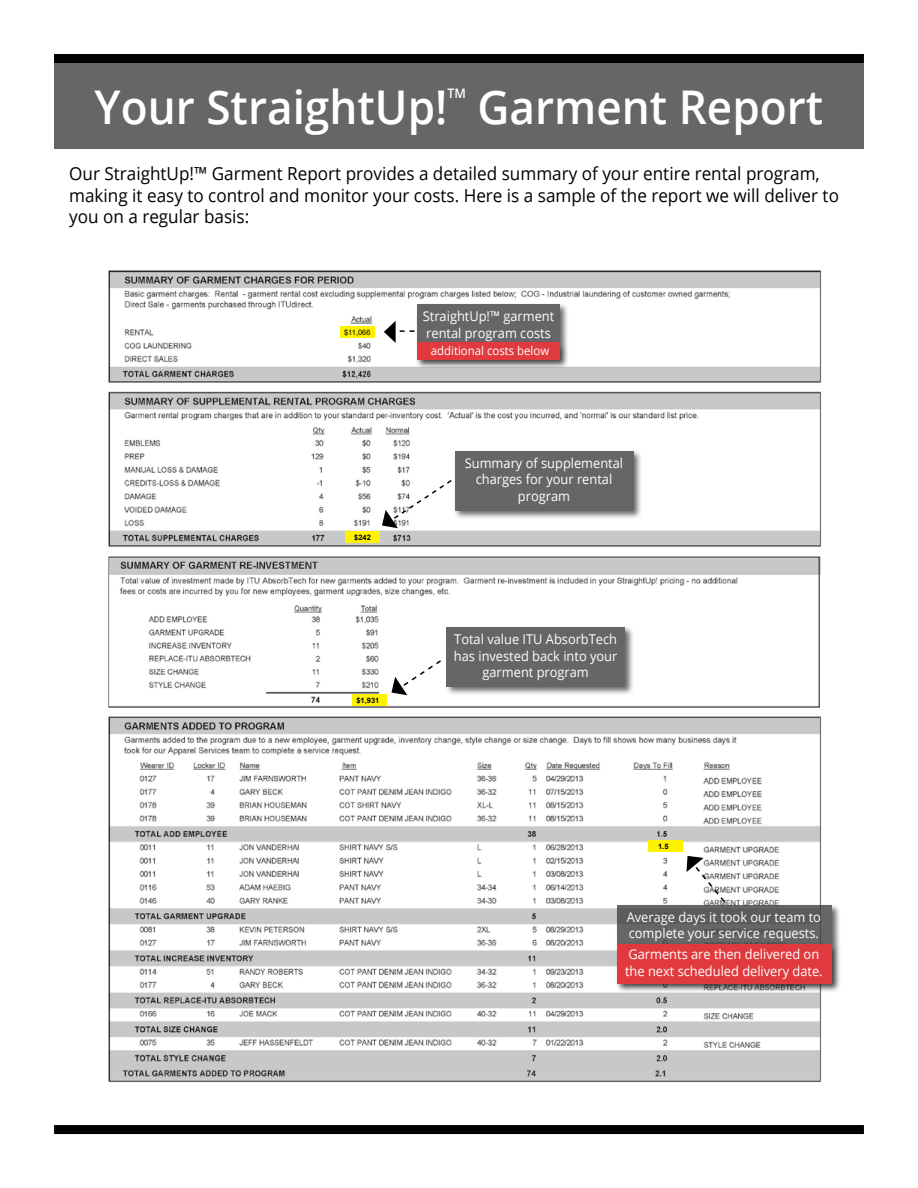
<style>
.page{position:relative;width:918px;height:1188px;background:#fff}
.page>*{position:absolute;margin:0;border:0;box-sizing:border-box;transform-origin:0 0}
.t1{font:600 46.5px "Open Sans";color:#fff;scale:.95 1}
.t2{font:18px/21.6px "Open Sans";color:#000;scale:.95 1}
.t3{font:13.5px/16.5px "Open Sans";color:#fff;scale:.95 1}
.t4{font:600 13.05px "Open Sans";color:#fff;scale:.95 1}
.t5{font:12px "Open Sans";color:#fff;scale:.95 1}
.t6{font:700 7.5px "Arial";color:#000}
.t7{font:7.5px "Arial";color:#000}
</style>
<div class="page">
<img style="left:108px;top:270px;width:714px;height:438px">
<img style="left:108px;top:716px;width:714px;height:367px">
<div style="left:340px;top:326px;width:34px;height:12px;background:#fff200"></div>
<div style="left:345px;top:532px;width:35px;height:11px;background:#fff200"></div>
<div style="left:352px;top:694px;width:35px;height:11px;background:#fff200"></div>
<div style="left:648px;top:841px;width:35px;height:11px;background:#fff200"></div>
<div style="left:54px;top:54px;width:810px;height:9px;background:#000"></div>
<div style="left:54px;top:1125px;width:810px;height:9px;background:#000"></div>
<div style="left:54px;top:63px;width:810px;height:86px;background:#676667"></div>
<div style="left:416px;top:303px;width:154px;height:49px;background:#000;opacity:.75"></div>
<div style="left:417px;top:304px;width:143px;height:39px;background:#676667"></div>
<div style="left:416px;top:341px;width:154px;height:28px;background:#000;opacity:.75"></div>
<div style="left:417px;top:342px;width:143px;height:17px;background:#e03a3e"></div>
<div style="left:454px;top:450px;width:189px;height:70px;background:#000;opacity:.75"></div>
<div style="left:455px;top:451px;width:178px;height:60px;background:#676667"></div>
<svg style="left:384px;top:321px;width:31px;height:22px"></svg>
<svg style="left:382px;top:478px;width:71px;height:50px"></svg>
<div style="left:445px;top:626px;width:189px;height:70px;background:#000;opacity:.75"></div>
<div style="left:447px;top:627px;width:178px;height:60px;background:#676667"></div>
<svg style="left:391px;top:659px;width:52px;height:36px"></svg>
<div style="left:615px;top:904px;width:226px;height:50px;background:#000;opacity:.75"></div>
<div style="left:617px;top:905px;width:214px;height:39px;background:#636364"></div>
<div style="left:615px;top:943px;width:226px;height:50px;background:#000;opacity:.75"></div>
<div style="left:617px;top:944px;width:214px;height:39px;background:#e03a3e"></div>
<svg style="left:686px;top:856px;width:40px;height:48px"></svg>
<h1 class="t1" style="left:95px;top:75px;width:373px">Your StraightUp!</h1>
<p class="t4" style="left:447px;top:85px;width:21px">TM</p>
<h1 class="t1" style="left:477px;top:75px;width:366px">Garment Report</h1>
<h2 class="t2" style="left:69px;top:162px;width:812px">Our StraightUp!™ Garment Report provides a detailed summary of your entire rental program, making it easy to control and monitor your costs. Here is a sample of the report we will deliver to you on a regular basis:</h2>
<p class="t7" style="left:344px;top:327px;width:28px">$11,066</p>
<p class="t6" style="left:354px;top:532px;width:18px">$242</p>
<p class="t6" style="left:356px;top:695px;width:24px">$1,931</p>
<p class="t3" style="left:423px;top:308px;width:140px">StraightUp!™ garment rental program costs</p>
<p class="t5" style="left:431px;top:343px;width:126px">additional costs below</p>
<p class="t3" style="left:465px;top:455px;width:168px;text-align:center">Summary of supplemental charges for your rental program</p>
<p class="t3" style="left:454px;top:631px;width:174px;text-align:center">Total value ITU AbsorbTech has invested back into your garment program</p>
<p class="t6" style="left:658px;top:841px;width:12px">1.5</p>
<p class="t3" style="left:627px;top:908px;width:206px">Average days it took our team to complete your service requests.</p>
<p class="t3" style="left:625px;top:946px;width:209px">Garments are then delivered on the next scheduled delivery date.</p>
</div>
